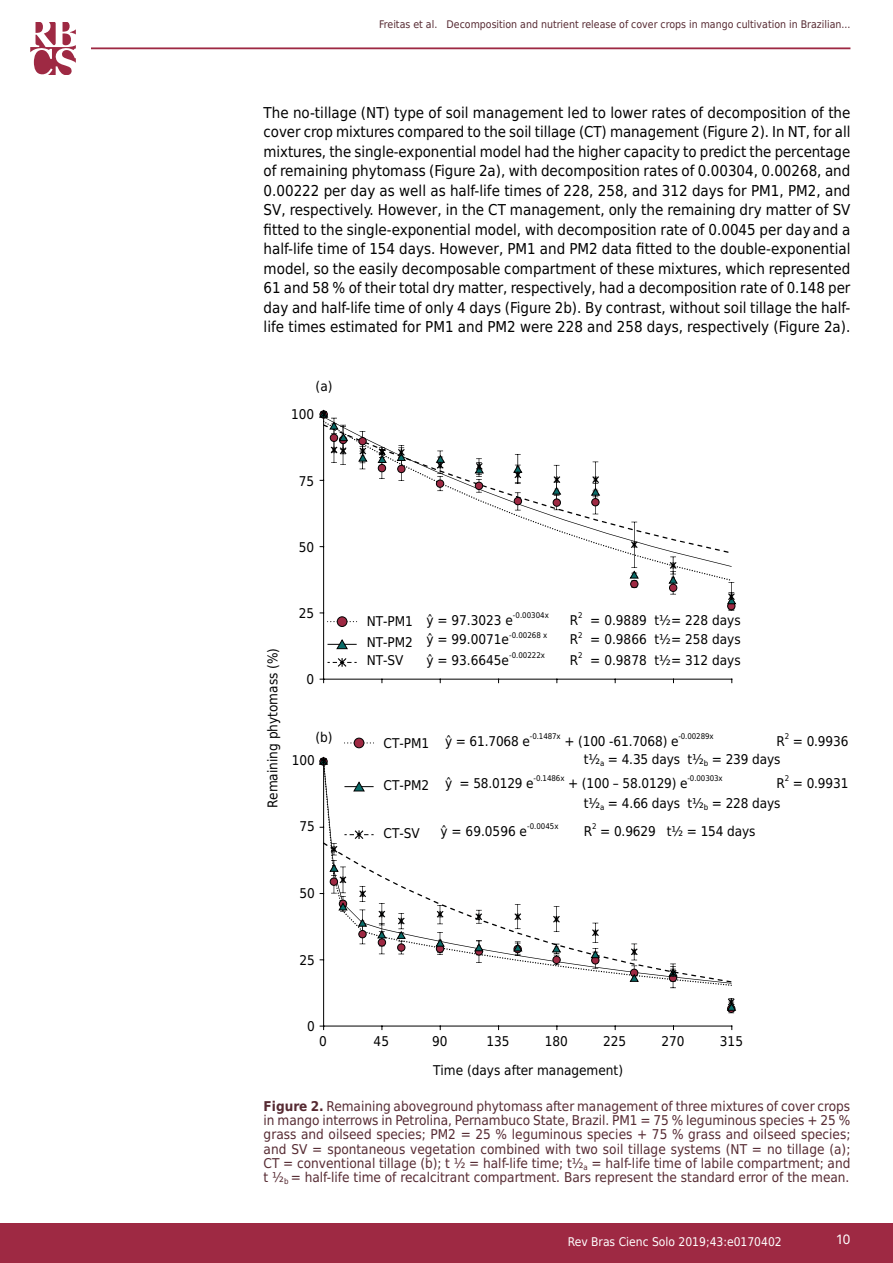
<style>
.page{position:relative;width:893px;height:1263px;background:#fff}
.page>*{position:absolute;margin:0;border:0;box-sizing:border-box;transform-origin:0 0}
.t1{font:15px/19.5px "DejaVu Sans Condensed";color:#000;text-align:justify}
.t2{font:13.5px/14.2px "DejaVu Sans Condensed";color:#562a32;text-align:justify}
.t3{font:13.5px/21px "DejaVu Sans Condensed";color:#000}
.t4{font:13.5px "Akkurat Pro";color:#fff}
.t5{font:12px "DejaVu Sans Condensed";color:#fff}
.t6{font:10.5px "DejaVu Sans Condensed";color:#562a32}
.t7{font:7.8px "DejaVu Sans Condensed";letter-spacing:-.005em;color:#000}
.s1{font-weight:700}
</style>
<div class="page">
<div style="left:0;top:1223px;width:893px;height:40px;background:#9e2943"></div>
<hr style="left:91px;top:47px;width:759px;height:2px;background:#9e2943">
<svg style="left:30px;top:22px;width:46px;height:52px"></svg>
<svg style="left:328px;top:621px;width:29px;height:1px"></svg>
<div style="left:337px;top:617px;width:10px;height:9px;background:#9e2943;border-radius:50%"></div>
<div style="left:337px;top:616px;width:10px;height:11px;border:1px solid #000;border-radius:50%"></div>
<svg style="left:328px;top:639px;width:29px;height:10px"></svg>
<svg style="left:328px;top:658px;width:29px;height:9px"></svg>
<hr style="left:344px;top:786px;width:30px;height:1px;background:#000">
<svg style="left:344px;top:742px;width:30px;height:1px"></svg>
<div style="left:354px;top:738px;width:10px;height:10px;background:#9e2943;border-radius:50%"></div>
<div style="left:354px;top:738px;width:10px;height:10px;border:1px solid #000;border-radius:50%"></div>
<svg style="left:353px;top:781px;width:12px;height:11px"></svg>
<hr style="left:324px;top:1026px;width:408px;height:1px;background:#000">
<hr style="left:323px;top:761px;width:1px;height:265px;background:#000">
<hr style="left:324px;top:679px;width:408px;height:1px;background:#000">
<hr style="left:323px;top:414px;width:1px;height:265px;background:#000">
<svg style="left:358px;top:431px;width:10px;height:14px"></svg>
<svg style="left:727px;top:601px;width:10px;height:10px"></svg>
<svg style="left:358px;top:445px;width:377px;height:156px"></svg>
<svg style="left:319px;top:409px;width:30px;height:56px"></svg>
<svg style="left:319px;top:756px;width:9px;height:10px"></svg>
<svg style="left:320px;top:827px;width:54px;height:133px"></svg>
<svg style="left:727px;top:1007px;width:9px;height:6px"></svg>
<svg style="left:329px;top:845px;width:406px;height:162px"></svg>
<p class="t6" style="left:379px;top:16px;width:473px">Freitas et al. Decomposition and nutrient release of cover crops in mango cultivation in Brazilian...</p>
<p class="t1" style="left:264px;top:102px;width:588px">The no-tillage (NT) type of soil management led to lower rates of decomposition of the cover crop mixtures compared to the soil tillage (CT) management (Figure 2). In NT, for all mixtures, the single-exponential model had the higher capacity to predict the percentage of remaining phytomass (Figure 2a), with decomposition rates of 0.00304, 0.00268, and 0.00222 per day as well as half-life times of 228, 258, and 312 days for PM1, PM2, and SV, respectively. However, in the CT management, only the remaining dry matter of SV fitted to the single-exponential model, with decomposition rate of 0.0045 per day and a half-life time of 154 days. However, PM1 and PM2 data fitted to the double-exponential model, so the easily decomposable compartment of these mixtures, which represented 61 and 58 % of their total dry matter, respectively, had a decomposition rate of 0.148 per day and half-life time of only 4 days (Figure 2b). By contrast, without soil tillage the half&shy;life times estimated for PM1 and PM2 were 228 and 258 days, respectively (Figure 2a).</p>
<p class="t3" style="left:316px;top:375px;width:18px">(a)</p>
<p class="t3" style="left:291px;top:404px;width:25px">100</p>
<p class="t3" style="left:299px;top:470px;width:17px">75</p>
<p class="t3" style="left:299px;top:536px;width:17px">50</p>
<p class="t3" style="left:262px;top:808px;width:162px;rotate:-90deg">Remaining phytomass (%)</p>
<p class="t3" style="left:299px;top:602px;width:17px">25</p>
<p class="t3" style="left:306px;top:669px;width:9px">0</p>
<p class="t3" style="left:315px;top:727px;width:19px">(b)</p>
<p class="t3" style="left:292px;top:749px;width:25px">100</p>
<p class="t3" style="left:300px;top:816px;width:17px">75</p>
<p class="t3" style="left:300px;top:882px;width:17px">50</p>
<p class="t3" style="left:300px;top:949px;width:17px">25</p>
<p class="t3" style="left:307px;top:1015px;width:9px">0</p>
<p class="t3" style="left:319px;top:1030px;width:9px">0</p>
<p class="t3" style="left:367px;top:611px;width:48px">NT-PM1<br>NT-PM2</p>
<p class="t3" style="left:367px;top:650px;width:38px">NT-SV</p>
<p class="t3" style="left:426px;top:609px;width:88px">ŷ = 97.3023 e</p>
<p class="t7" style="left:513px;top:609px;width:37px">-0.00304x</p>
<p class="t3" style="left:570px;top:609px;width:10px">R</p>
<p class="t7" style="left:578px;top:609px;width:6px">2</p>
<p class="t3" style="left:590px;top:609px;width:152px">= 0.9889 t½= 228 days</p>
<p class="t3" style="left:426px;top:629px;width:84px">ŷ = 99.0071e</p>
<p class="t7" style="left:509px;top:629px;width:40px">-0.00268 x</p>
<p class="t3" style="left:570px;top:629px;width:10px">R</p>
<p class="t7" style="left:578px;top:629px;width:6px">2</p>
<p class="t3" style="left:590px;top:629px;width:152px">= 0.9866 t½= 258 days</p>
<p class="t3" style="left:426px;top:649px;width:84px">ŷ = 93.6645e</p>
<p class="t7" style="left:509px;top:649px;width:37px">-0.00222x</p>
<p class="t3" style="left:570px;top:649px;width:10px">R</p>
<p class="t7" style="left:578px;top:649px;width:6px">2</p>
<p class="t3" style="left:590px;top:649px;width:152px">= 0.9878 t½= 312 days</p>
<p class="t3" style="left:384px;top:732px;width:47px">CT-PM1</p>
<p class="t3" style="left:384px;top:774px;width:47px">CT-PM2</p>
<p class="t3" style="left:384px;top:822px;width:38px">CT-SV</p>
<p class="t3" style="left:445px;top:730px;width:86px">ŷ = 61.7068 e</p>
<p class="t7" style="left:530px;top:730px;width:32px">-0.1487x</p>
<p class="t3" style="left:564px;top:730px;width:116px">+ (100 -61.7068) e</p>
<p class="t7" style="left:678px;top:730px;width:37px">-0.00289x</p>
<p class="t3" style="left:776px;top:730px;width:10px">R</p>
<p class="t7" style="left:785px;top:730px;width:6px">2</p>
<p class="t3" style="left:793px;top:730px;width:57px">= 0.9936</p>
<p class="t3" style="left:584px;top:748px;width:198px">t½<sub>a</sub> = 4.35 days t½<sub>b</sub> = 239 days</p>
<p class="t3" style="left:445px;top:772px;width:90px">ŷ = 58.0129 e</p>
<p class="t7" style="left:534px;top:772px;width:32px">-0.1486x</p>
<p class="t3" style="left:568px;top:772px;width:121px">+ (100 – 58.0129) e</p>
<p class="t7" style="left:687px;top:772px;width:37px">-0.00303x</p>
<p class="t3" style="left:776px;top:772px;width:10px">R</p>
<p class="t7" style="left:785px;top:772px;width:6px">2</p>
<p class="t3" style="left:793px;top:772px;width:57px">= 0.9931</p>
<p class="t3" style="left:584px;top:792px;width:198px">t½<sub>a</sub> = 4.66 days t½<sub>b</sub> = 228 days</p>
<p class="t3" style="left:441px;top:820px;width:88px">ŷ = 69.0596 e</p>
<p class="t7" style="left:527px;top:820px;width:33px">-0.0045x</p>
<p class="t3" style="left:584px;top:820px;width:10px">R</p>
<p class="t7" style="left:592px;top:820px;width:6px">2</p>
<p class="t3" style="left:600px;top:820px;width:157px">= 0.9629 t½ = 154 days</p>
<p class="t3" style="left:374px;top:1030px;width:17px">45</p>
<p class="t3" style="left:432px;top:1030px;width:17px">90</p>
<p class="t3" style="left:486px;top:1030px;width:25px">135</p>
<p class="t3" style="left:545px;top:1030px;width:25px">180</p>
<p class="t3" style="left:603px;top:1030px;width:25px">225</p>
<p class="t3" style="left:662px;top:1030px;width:25px">270</p>
<p class="t3" style="left:720px;top:1030px;width:25px">315</p>
<p class="t3" style="left:433px;top:1059px;width:191px">Time (days after management)</p>
<p class="t2" style="left:264px;top:1099px;width:588px"><span class="s1">Figure 2.</span> Remaining aboveground phytomass after management of three mixtures of cover crops in mango interrows in Petrolina, Pernambuco State, Brazil. PM1 = 75 % leguminous species + 25 % grass and oilseed species; PM2 = 25 % leguminous species + 75 % grass and oilseed species; and SV = spontaneous vegetation combined with two soil tillage systems (NT = no tillage (a); CT = conventional tillage (b); t ½ = half-life time; t½<sub>a</sub> = half-life time of labile compartment; and t ½<sub>b</sub> = half-life time of recalcitrant compartment. Bars represent the standard error of the mean.</p>
<p class="t5" style="left:568px;top:1231px;width:215px">Rev Bras Cienc Solo 2019;43:e0170402</p>
<p class="t4" style="left:836px;top:1231px;width:16px">10</p>
</div>
